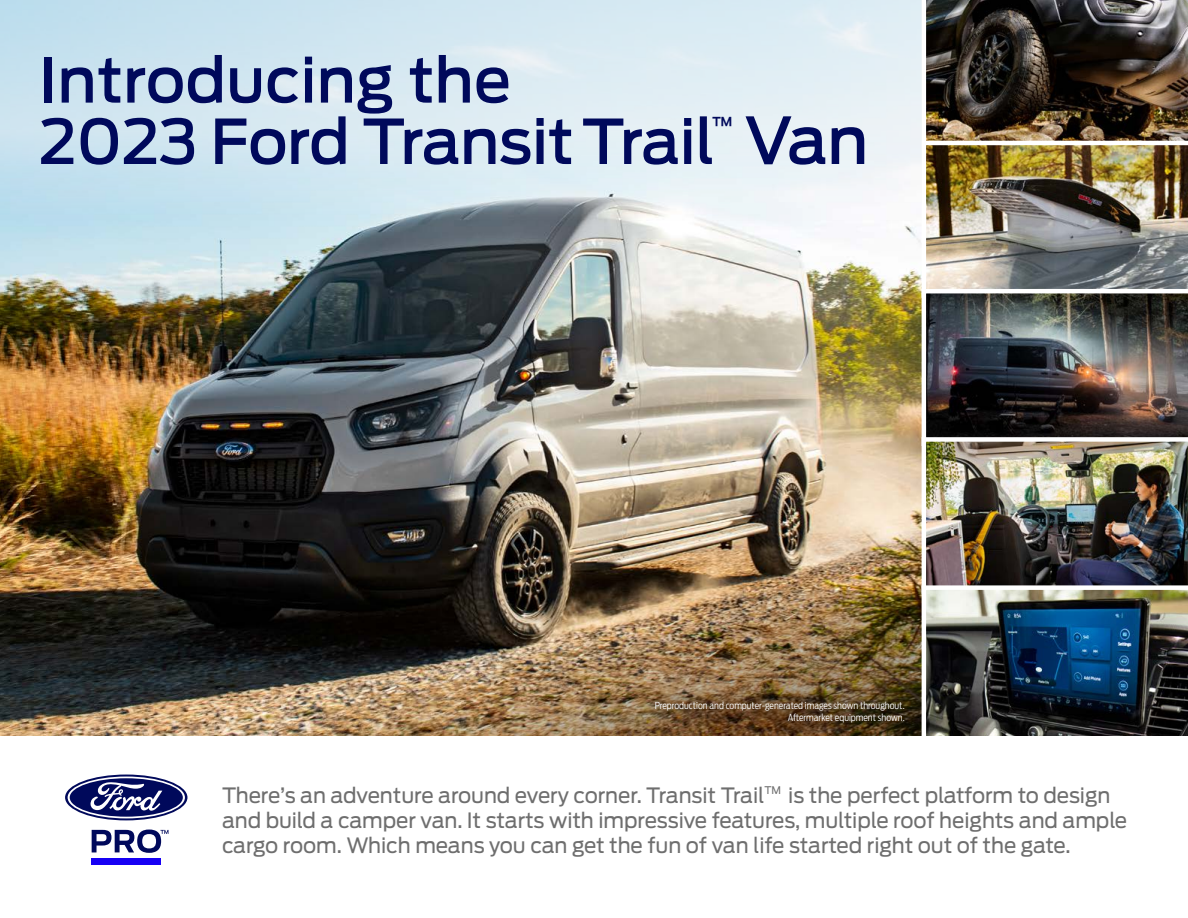
<style>
.page{position:relative;width:1188px;height:918px;background:#fff}
.page>*{position:absolute;margin:0;border:0;box-sizing:border-box;transform-origin:0 0}
.t1{font:500 64.35px "Ford Antenna";color:#00095b}
.t2{font:500 61.35px/61.3px "Ford Antenna";letter-spacing:-.01em;color:#00095b}
.t3{font:21px/25.5px "Ford Antenna";letter-spacing:-.005em;color:#6e6e6e}
.t4{font:500 20.4px "Ford Antenna";color:#00095b}
.t5{font:300 9.6px/12px "Ford Antenna Cond";color:#fff;text-align:right}
</style>
<div class="page">
<img style="left:0;top:236px;width:919px;height:355px">
<img style="left:0;top:591px;width:919px;height:145px">
<img style="left:919px;top:0;width:269px;height:736px">
<div style="left:638px;top:685px;width:283px;height:54px;background:#000;opacity:.33"></div>
<svg style="left:0;top:0;width:922px;height:236px;background:#d4e6ee"></svg>
<div style="left:0;top:737px;width:1188px;height:181px;background:#fff"></div>
<svg style="left:65px;top:775px;width:122px;height:45px"></svg>
<svg style="left:68px;top:777px;width:117px;height:41px"></svg>
<svg style="left:92px;top:830px;width:76px;height:23px"></svg>
<div style="left:92px;top:858px;width:69px;height:6px;background:#1700f4"></div>
<h2 class="t2" style="left:39px;top:43px;width:677px">Introducing the<br>2023 Ford TransitTrail</h2>
<p class="t4" style="left:712px;top:107px;width:24px">™</p>
<h1 class="t1" style="left:744px;top:84px;width:126px">Van</h1>
<p class="t5" style="left:655px;top:699px;width:251px">Preproduction and computer-generated images shown throughout.<br>Aftermarket equipment shown.</p>
<p class="t3" style="left:222px;top:780px;width:907px">There’s an adventure around every corner. Transit Trail<sup>TM</sup> is the perfect platform to design and build a camper van. It starts with impressive features, multiple roof heights and ample cargo room. Which means you can get the fun of van life started right out of the gate.</p>
</div>
